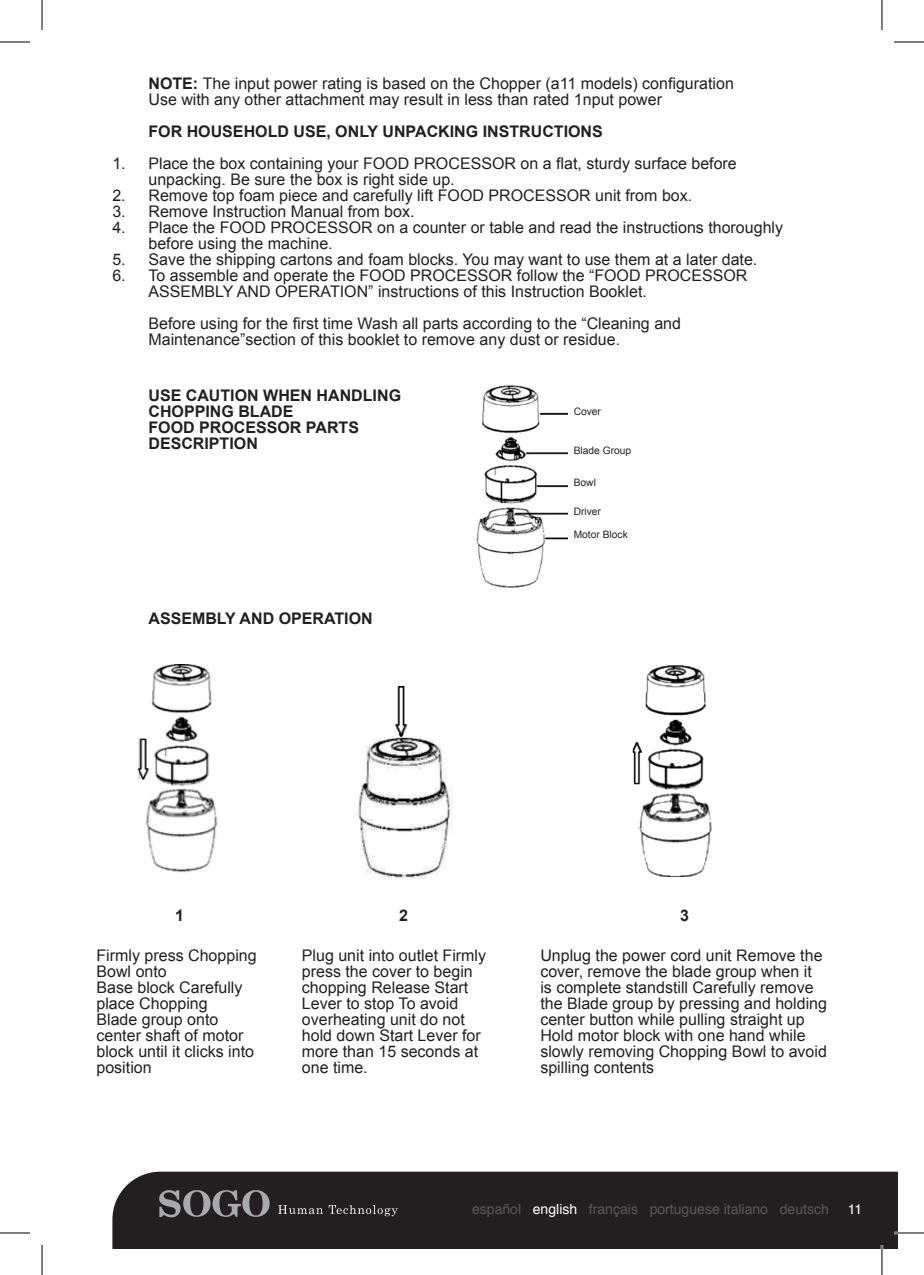
<style>
.page{position:relative;width:924px;height:1275px;background:#fff}
.page>*{position:absolute;margin:0;border:0;box-sizing:border-box;transform-origin:0 0}
.t1{font:16px/16px "Arial";color:#231f20}
.t2{font:700 16px/16px "Arial";color:#231f20}
.t3{font:14px "Helvetica";color:#57585a}
.t4{font:14px "Helvetica";color:#fff}
.t5{font:10.2px "Arial";color:#231f20}
.s1{font-weight:700}
.s2{color:#fff}
</style>
<div class="page">
<div style="left:112px;top:1171px;width:785px;height:78px;background:#231f20"></div>
<svg style="left:159px;top:1188px;width:111px;height:29px;background:#565457"></svg>
<svg style="left:278px;top:1205px;width:119px;height:11px"></svg>
<img style="left:476px;top:385px;width:91px;height:203px">
<img style="left:138px;top:665px;width:80px;height:207px">
<img style="left:357px;top:686px;width:95px;height:193px">
<img style="left:632px;top:665px;width:80px;height:211px">
<hr style="left:893px;top:1231px;width:30px;height:3px;background:#fff">
<hr style="left:880px;top:1245px;width:2px;height:30px;background:#fff">
<hr style="left:0;top:42px;width:30px;height:1px;background:#000">
<hr style="left:893px;top:42px;width:30px;height:1px;background:#000">
<hr style="left:0;top:1232px;width:30px;height:1px;background:#000">
<hr style="left:893px;top:1232px;width:30px;height:1px;background:#000">
<hr style="left:42px;top:0;width:1px;height:30px;background:#000">
<hr style="left:42px;top:1245px;width:1px;height:30px;background:#000">
<hr style="left:881px;top:0;width:1px;height:30px;background:#000">
<hr style="left:881px;top:1245px;width:1px;height:30px;background:#000">
<p class="t1" style="left:148px;top:75px;width:586px"><span class="s1">NOTE:</span> The input power rating is based on the Chopper (a11 models) configuration<br>Use with any other attachment may result in less than rated 1nput power</p>
<p class="t2" style="left:148px;top:124px;width:455px">FOR HOUSEHOLD USE, ONLY UNPACKING INSTRUCTIONS</p>
<p class="t1" style="left:148px;top:155px;width:589px;text-indent:-36px">1. Place the box containing your FOOD PROCESSOR on a flat, sturdy surface before unpacking. Be sure the box is right side up.</p>
<p class="t1" style="left:112px;top:187px;width:581px">2. Remove top foam piece and carefully lift FOOD PROCESSOR unit from box.</p>
<p class="t1" style="left:112px;top:203px;width:303px">3. Remove Instruction Manual from box.</p>
<p class="t1" style="left:148px;top:219px;width:636px;text-indent:-36px">4. Place the FOOD PROCESSOR on a counter or table and read the instructions thoroughly before using the machine.</p>
<p class="t1" style="left:112px;top:251px;width:646px">5. Save the shipping cartons and foam blocks. You may want to use them at a later date.</p>
<p class="t1" style="left:148px;top:267px;width:600px;text-indent:-36px">6. To assemble and operate the FOOD PROCESSOR follow the “FOOD PROCESSOR<br>ASSEMBLY AND OPERATION” instructions of this Instruction Booklet.</p>
<p class="t1" style="left:148px;top:315px;width:534px">Before using for the first time Wash all parts according to the “Cleaning and<br>Maintenance”section of this booklet to remove any dust or residue.</p>
<p class="t2" style="left:148px;top:387px;width:254px">USE CAUTION WHEN HANDLING<br>CHOPPING BLADE<br>FOOD PROCESSOR PARTS<br>DESCRIPTION</p>
<p class="t2" style="left:148px;top:610px;width:226px">ASSEMBLY AND OPERATION</p>
<p class="t5" style="left:573px;top:405px;width:29px">Cover</p>
<p class="t5" style="left:573px;top:443px;width:59px">Blade Group</p>
<p class="t5" style="left:573px;top:476px;width:24px">Bowl</p>
<p class="t5" style="left:573px;top:505px;width:29px">Driver</p>
<p class="t5" style="left:573px;top:527px;width:56px">Motor Block</p>
<p class="t2" style="left:175px;top:907px;width:10px">1</p>
<p class="t2" style="left:399px;top:907px;width:10px">2</p>
<p class="t2" style="left:679px;top:907px;width:10px">3</p>
<p class="t1" style="left:96px;top:947px;width:162px">Firmly press Chopping<br>Bowl onto<br>Base block Carefully place Chopping<br>Blade group onto center shaft of motor block until it clicks into position</p>
<p class="t1" style="left:302px;top:947px;width:186px">Plug unit into outlet Firmly press the cover to begin chopping Release Start<br>Lever to stop To avoid overheating unit do not hold down Start Lever for more than 15 seconds at one time.</p>
<p class="t1" style="left:540px;top:947px;width:288px">Unplug the power cord unit Remove the cover, remove the blade group when it is complete standstill Carefully remove the Blade group by pressing and holding center button while pulling straight up Hold motor block with one hand while slowly removing Chopping Bowl to avoid spilling contents</p>
<p class="t3" style="left:472px;top:1198px;width:358px">español <span class="s2">english</span> français portuguese italiano deutsch</p>
<p class="t4" style="left:847px;top:1198px;width:16px">11</p>
</div>
